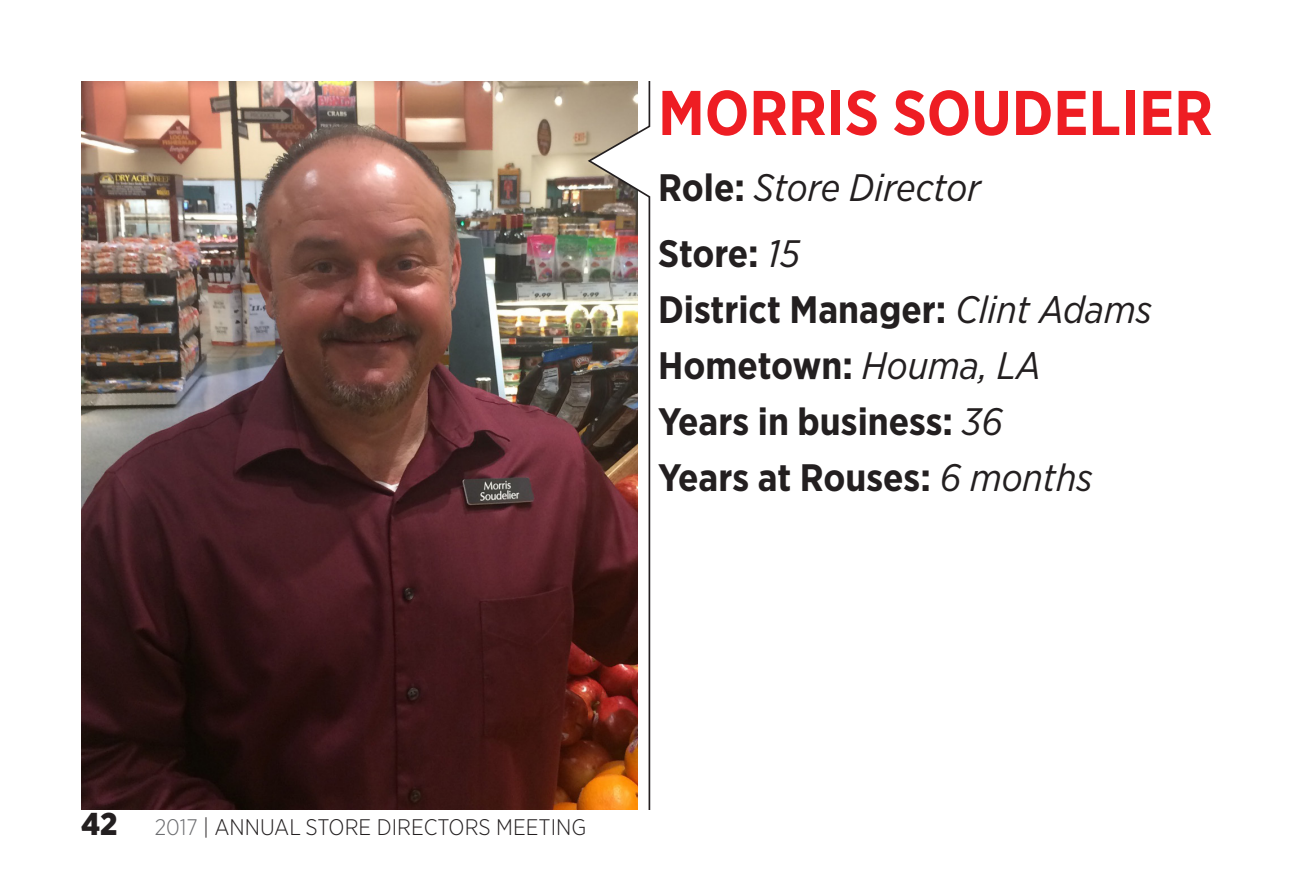
<style>
.page{position:relative;width:1296px;height:891px;background:#fff}
.page>*{position:absolute;margin:0;border:0;box-sizing:border-box;transform-origin:0 0}
.t1{font:700 63px "Gotham Narrow";color:#ee1d23}
.t2{font:700 38.25px "Gotham Narrow";color:#231f20}
.t3{font:italic 38.25px "Gotham Narrow";color:#231f20}
.t4{font:300 22.5px "Gotham Narrow";color:#231f20}
.s1{font-weight:700;font-style:normal}
.s2{font-weight:400;font-style:italic}
.s3{font-weight:900;font-size:31.5px}
.s4{color:#6c6d70}
</style>
<div class="page">
<img style="left:81px;top:81px;width:505px;height:729px">
<img style="left:586px;top:81px;width:65px;height:729px">
<p class="t1" style="left:658px;top:72px;width:556px">MORRIS SOUDELIER</p>
<p class="t3" style="left:658px;top:164px;width:324px"><span class="s1">Role:</span> Store Director</p>
<p class="t2" style="left:658px;top:229px;width:143px">Store: <span class="s2">15</span></p>
<p class="t2" style="left:658px;top:285px;width:495px">District Manager: <span class="s2">Clint Adams</span></p>
<p class="t2" style="left:658px;top:341px;width:385px">Hometown: <span class="s2">Houma, LA</span></p>
<p class="t2" style="left:658px;top:397px;width:346px">Years in business: <span class="s2">36</span></p>
<p class="t2" style="left:658px;top:453px;width:436px">Years at Rouses: <span class="s2">6 months</span></p>
<p class="t4" style="left:81px;top:814px;width:507px"><span class="s3">42</span> <span class="s4">2017</span> | ANNUAL STORE DIRECTORS MEETING</p>
</div>
